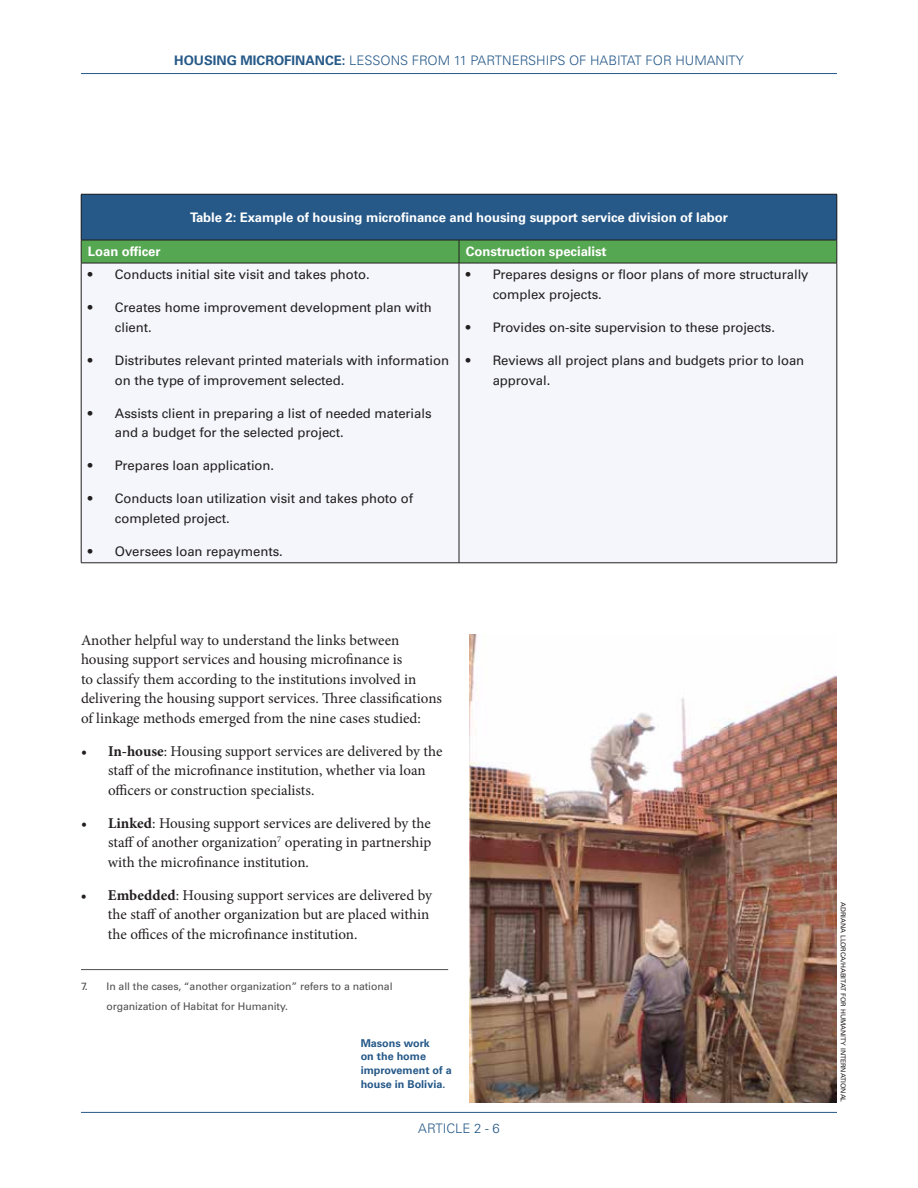
<style>
.page{position:relative;width:918px;height:1188px;background:#fff}
.page>*{position:absolute;margin:0;border:0;box-sizing:border-box;transform-origin:0 0}
.t1{font:15px/19.5px "Minion Pro";color:#231f20}
.t2{font:13.2px/19.5px "Univers LT Std";letter-spacing:-.005em;color:#231f20}
.t3{font:700 13.2px "Univers LT Std";letter-spacing:-.005em;color:#fff}
.t4{font:300 13.2px "Univers LT Std";color:#265988}
.t5{font:700 10.8px/13.8px "Univers LT Std";color:#265988}
.t6{font:10.5px/19.5px "Univers LT Std";letter-spacing:-.005em;color:#4d4d4f}
.t7{font:6.75px "Univers LT Std";color:#231f20}
.s1{font-weight:700}
</style>
<div class="page">
<hr style="left:81px;top:73px;width:756px;height:1px;background:#265988">
<hr style="left:81px;top:1112px;width:756px;height:1px;background:#265988">
<hr style="left:81px;top:969px;width:367px;height:1px;background:#4d4d4f">
<div style="left:81px;top:194px;width:756px;height:46px;background:#265988"></div>
<div style="left:82px;top:264px;width:755px;height:299px;background:#f4f6fb"></div>
<hr style="left:81px;top:194px;width:378px;height:1px;background:#231f20">
<hr style="left:81px;top:194px;width:1px;height:46px;background:#231f20">
<hr style="left:459px;top:194px;width:378px;height:1px;background:#231f20">
<hr style="left:837px;top:194px;width:1px;height:46px;background:#231f20">
<svg style="left:81px;top:240px;width:757px;height:23px;background:#53a04f"></svg>
<hr style="left:81px;top:263px;width:378px;height:1px;background:#231f20">
<hr style="left:81px;top:263px;width:1px;height:300px;background:#231f20">
<hr style="left:459px;top:263px;width:378px;height:1px;background:#231f20">
<hr style="left:459px;top:263px;width:1px;height:300px;background:#231f20">
<hr style="left:837px;top:263px;width:1px;height:300px;background:#231f20">
<hr style="left:81px;top:563px;width:378px;height:1px;background:#231f20">
<hr style="left:459px;top:563px;width:378px;height:1px;background:#231f20">
<img style="left:470px;top:634px;width:367px;height:468px">
<p class="t4" style="left:174px;top:52px;width:571px"><span class="s1">HOUSING MICROFINANCE:</span> LESSONS FROM 11 PARTNERSHIPS OF HABITAT FOR HUMANITY</p>
<p class="t3" style="left:190px;top:210px;width:539px">Table 2: Example of housing microfinance and housing support service division of labor</p>
<p class="t3" style="left:88px;top:244px;width:74px">Loan officer</p>
<p class="t3" style="left:466px;top:244px;width:142px">Construction specialist</p>
<p class="t2" style="left:88px;top:265px;width:283px">• Conducts initial site visit and takes photo.</p>
<p class="t2" style="left:115px;top:298px;width:318px;text-indent:-27px">• Creates home improvement development plan with client.</p>
<p class="t2" style="left:115px;top:351px;width:336px;text-indent:-27px">• Distributes relevant printed materials with information on the type of improvement selected.</p>
<p class="t2" style="left:115px;top:403px;width:318px;text-indent:-27px">• Assists client in preparing a list of needed materials and a budget for the selected project.</p>
<p class="t2" style="left:88px;top:456px;width:188px">• Prepares loan application.</p>
<p class="t2" style="left:115px;top:489px;width:300px;text-indent:-27px">• Conducts loan utilization visit and takes photo of completed project.</p>
<p class="t2" style="left:88px;top:542px;width:196px">• Oversees loan repayments.</p>
<p class="t2" style="left:493px;top:265px;width:317px;text-indent:-27px">• Prepares designs or floor plans of more structurally complex projects.</p>
<p class="t2" style="left:466px;top:318px;width:311px">• Provides on-site supervision to these projects.</p>
<p class="t2" style="left:493px;top:351px;width:313px;text-indent:-27px">• Reviews all project plans and budgets prior to loan approval.</p>
<p class="t1" style="left:81px;top:630px;width:362px">Another helpful way to understand the links between housing support services and housing microfinance is<br>to classify them according to the institutions involved in delivering the housing support services. Three classifications of linkage methods emerged from the nine cases studied:</p>
<p class="t1" style="left:108px;top:741px;width:336px;text-indent:-27px"><span class="s1">• In-house</span>: Housing support services are delivered by the staff of the microfinance institution, whether via loan officers or construction specialists.</p>
<p class="t1" style="left:108px;top:813px;width:325px;text-align:justify;text-indent:-27px"><span class="s1">• Linked</span>: Housing support services are delivered by the staff of another organization<sup>7</sup> operating in partnership with the microfinance institution.</p>
<p class="t1" style="left:108px;top:885px;width:326px;text-indent:-27px"><span class="s1">• Embedded</span>: Housing support services are delivered by the staff of another organization but are placed within the offices of the microfinance institution.</p>
<p class="t6" style="left:107px;top:977px;width:288px;text-indent:-26px">7. In all the cases, “another organization” refers to a national organization of Habitat for Humanity.</p>
<p class="t5" style="left:361px;top:1036px;width:93px">Masons work<br>on the home improvement of a house in Bolivia.</p>
<p class="t4" style="left:418px;top:1120px;width:83px">ARTICLE 2 - 6</p>
<p class="t7" style="left:847px;top:902px;width:202px;rotate:90deg">ADRIANA LLORCA/HABITAT FOR HUMANITY INTERNATIONAL</p>
</div>
